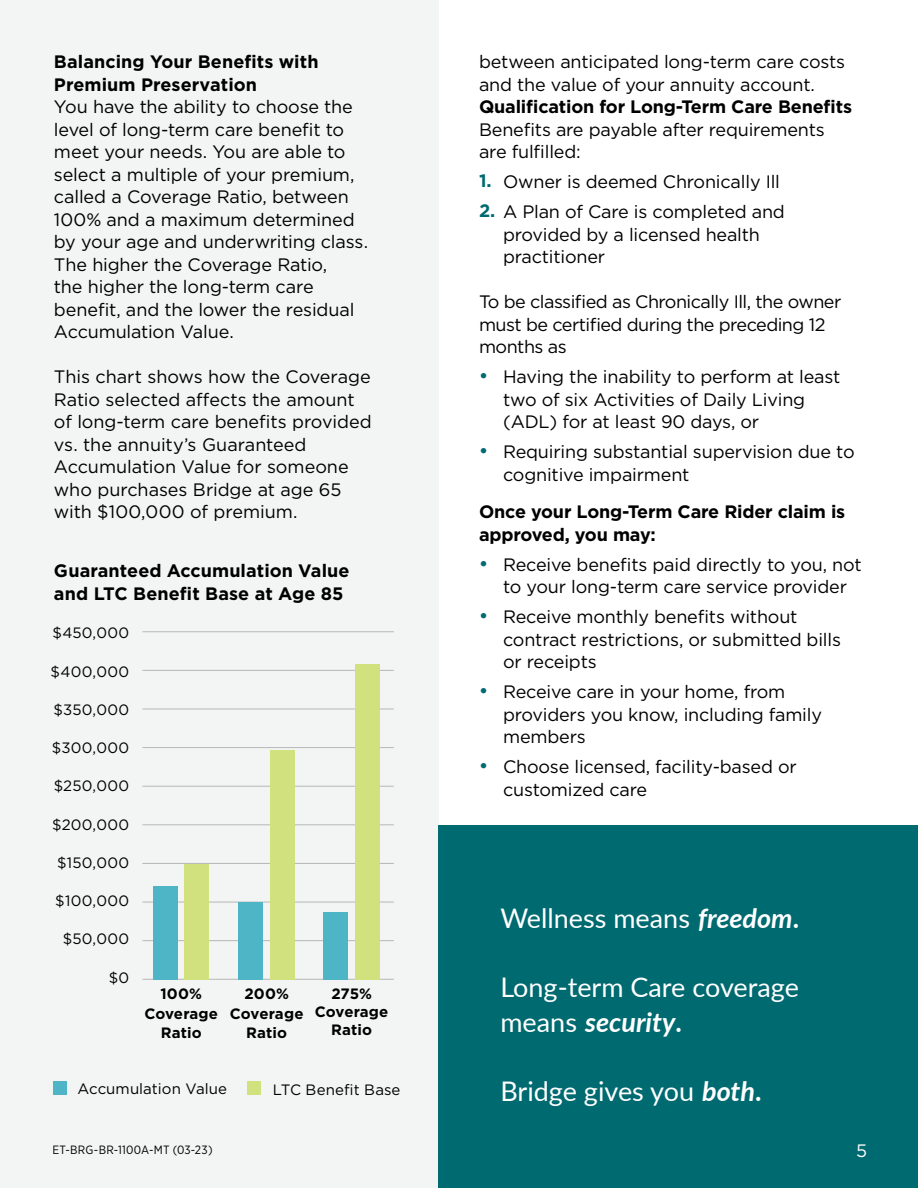
<style>
.page{position:relative;width:918px;height:1188px;background:#fff}
.page>*{position:absolute;margin:0;border:0;box-sizing:border-box;transform-origin:0 0}
.t1{font:27px/34.5px "Lato";color:#fff}
.t2{font:18px/22.5px "Gotham";letter-spacing:-.01em;color:#000}
.t3{font:700 18px/22.5px "Gotham";letter-spacing:-.01em;color:#000}
.t4{font:18px/22.5px "Gotham";letter-spacing:-.03em;color:#000}
.t5{font:18px "Gotham";color:#fff}
.t6{font:15px "Gotham";letter-spacing:.01em;color:#000}
.t7{font:700 15px/19.5px "Gotham";letter-spacing:.01em;color:#000;text-align:center}
.t8{font:12px "Gotham Narrow";letter-spacing:.025em;color:#000}
.s1{font-weight:700;color:#006a71}
.s2{font-weight:700;font-style:italic}
.s3{font-weight:700}
</style>
<div class="page">
<div style="left:0;top:0;width:439px;height:1188px;background:#f3f4f4"></div>
<div style="left:439px;top:825px;width:479px;height:363px;background:#006a71"></div>
<hr style="left:143px;top:631px;width:250px;height:1px;background:#b7b7b8">
<hr style="left:143px;top:670px;width:250px;height:1px;background:#b7b7b8">
<hr style="left:143px;top:709px;width:250px;height:1px;background:#b7b7b8">
<hr style="left:143px;top:747px;width:250px;height:1px;background:#b7b7b8">
<hr style="left:143px;top:786px;width:250px;height:1px;background:#b7b7b8">
<hr style="left:143px;top:824px;width:250px;height:1px;background:#b7b7b8">
<hr style="left:143px;top:863px;width:250px;height:1px;background:#b7b7b8">
<hr style="left:143px;top:902px;width:250px;height:1px;background:#b7b7b8">
<hr style="left:143px;top:940px;width:250px;height:1px;background:#b7b7b8">
<hr style="left:143px;top:979px;width:250px;height:1px;background:#b7b7b8">
<div style="left:54px;top:1081px;width:13px;height:14px;background:#4eb5c7"></div>
<div style="left:247px;top:1081px;width:14px;height:14px;background:#d1e17d"></div>
<div style="left:153px;top:886px;width:25px;height:94px;background:#4eb5c7"></div>
<div style="left:185px;top:864px;width:24px;height:116px;background:#d1e17d"></div>
<div style="left:238px;top:902px;width:25px;height:78px;background:#4eb5c7"></div>
<div style="left:270px;top:750px;width:24px;height:230px;background:#d1e17d"></div>
<div style="left:323px;top:913px;width:25px;height:67px;background:#4eb5c7"></div>
<div style="left:355px;top:664px;width:24px;height:316px;background:#d1e17d"></div>
<p class="t3" style="left:54px;top:51px;width:266px">Balancing Your Benefits with<br>Premium Preservation</p>
<p class="t2" style="left:54px;top:95px;width:316px">You have the ability to choose the level of long-term care benefit to meet your needs. You are able to select a multiple of your premium, called a Coverage Ratio, between<br>100% and a maximum determined by your age and underwriting class.<br>The higher the Coverage Ratio,<br>the higher the long-term care benefit, and the lower the residual<br>Accumulation Value.</p>
<p class="t2" style="left:54px;top:365px;width:319px">This chart shows how the Coverage<br>Ratio selected affects the amount of long-term care benefits provided vs. the annuity’s Guaranteed<br>Accumulation Value for someone who purchases Bridge at age 65 with $100,000 of premium.</p>
<p class="t3" style="left:54px;top:560px;width:297px">Guaranteed Accumulation Value and LTC Benefit Base at Age 85</p>
<p class="t6" style="left:53px;top:624px;width:78px">$450,000</p>
<p class="t6" style="left:51px;top:662px;width:80px">$400,000</p>
<p class="t6" style="left:53px;top:700px;width:77px">$350,000</p>
<p class="t6" style="left:52px;top:738px;width:79px">$300,000</p>
<p class="t6" style="left:54px;top:777px;width:77px">$250,000</p>
<p class="t6" style="left:52px;top:815px;width:79px">$200,000</p>
<p class="t6" style="left:57px;top:853px;width:74px">$150,000</p>
<p class="t6" style="left:55px;top:891px;width:75px">$100,000</p>
<p class="t6" style="left:63px;top:930px;width:68px">$50,000</p>
<p class="t6" style="left:109px;top:968px;width:22px">$0</p>
<p class="t7" style="left:144px;top:984px;width:75px">100%<br>Coverage<br>Ratio</p>
<p class="t7" style="left:230px;top:984px;width:75px">200%<br>Coverage<br>Ratio</p>
<p class="t7" style="left:315px;top:985px;width:75px;line-height:18px">275%<br>Coverage<br>Ratio</p>
<p class="t6" style="left:78px;top:1079px;width:151px">Accumulation Value</p>
<p class="t6" style="left:273px;top:1080px;width:129px">LTC Benefit Base</p>
<p class="t2" style="left:479px;top:50px;width:368px">between anticipated long-term care costs and the value of your annuity account.</p>
<p class="t3" style="left:479px;top:95px;width:374px">Qualification for Long-Term Care Benefits</p>
<p class="t2" style="left:479px;top:118px;width:347px">Benefits are payable after requirements are fulfilled:</p>
<p class="t2" style="left:479px;top:170px;width:302px"><span class="s1">1.</span> Owner is deemed Chronically Ill</p>
<p class="t2" style="left:503px;top:200px;width:283px;text-indent:-24px"><span class="s1">2.</span> A Plan of Care is completed and provided by a licensed health practitioner</p>
<p class="t4" style="left:479px;top:290px;width:364px">To be classified as Chronically Ill, the owner must be certified during the preceding 12 months as</p>
<p class="t2" style="left:503px;top:365px;width:339px;text-indent:-24px"><span class="s1">•</span> Having the inability to perform at least two of six Activities of Daily Living (ADL) for at least 90 days, or</p>
<p class="t2" style="left:503px;top:440px;width:353px;text-indent:-24px"><span class="s1">•</span> Requiring substantial supervision due to cognitive impairment</p>
<p class="t3" style="left:479px;top:500px;width:368px">Once your Long-Term Care Rider claim is approved, you may:</p>
<p class="t2" style="left:479px;top:553px;width:384px;text-align:center"><span class="s1">•</span> Receive benefits paid directly to you, not to your long-term care service provider</p>
<p class="t2" style="left:503px;top:605px;width:339px;text-indent:-24px"><span class="s1">•</span> Receive monthly benefits without contract restrictions, or submitted bills or receipts</p>
<p class="t2" style="left:503px;top:680px;width:320px;text-indent:-24px"><span class="s1">•</span> Receive care in your home, from providers you know, including family members</p>
<p class="t2" style="left:503px;top:755px;width:295px;text-indent:-24px"><span class="s1">•</span> Choose licensed, facility-based or customized care</p>
<h1 class="t1" style="left:500px;top:900px;width:300px">Wellness means <span class="s2">freedom</span><span class="s3">.</span></h1>
<h1 class="t1" style="left:500px;top:969px;width:300px">Long-term Care coverage means <span class="s2">security</span><span class="s3">.</span></h1>
<h1 class="t1" style="left:500px;top:1073px;width:263px">Bridge gives you <span class="s2">both</span><span class="s3">.</span></h1>
<p class="t8" style="left:52px;top:1142px;width:162px">ET-BRG-BR-1100A-MT (03-23)</p>
<p class="t5" style="left:856px;top:1139px;width:13px">5</p>
</div>
